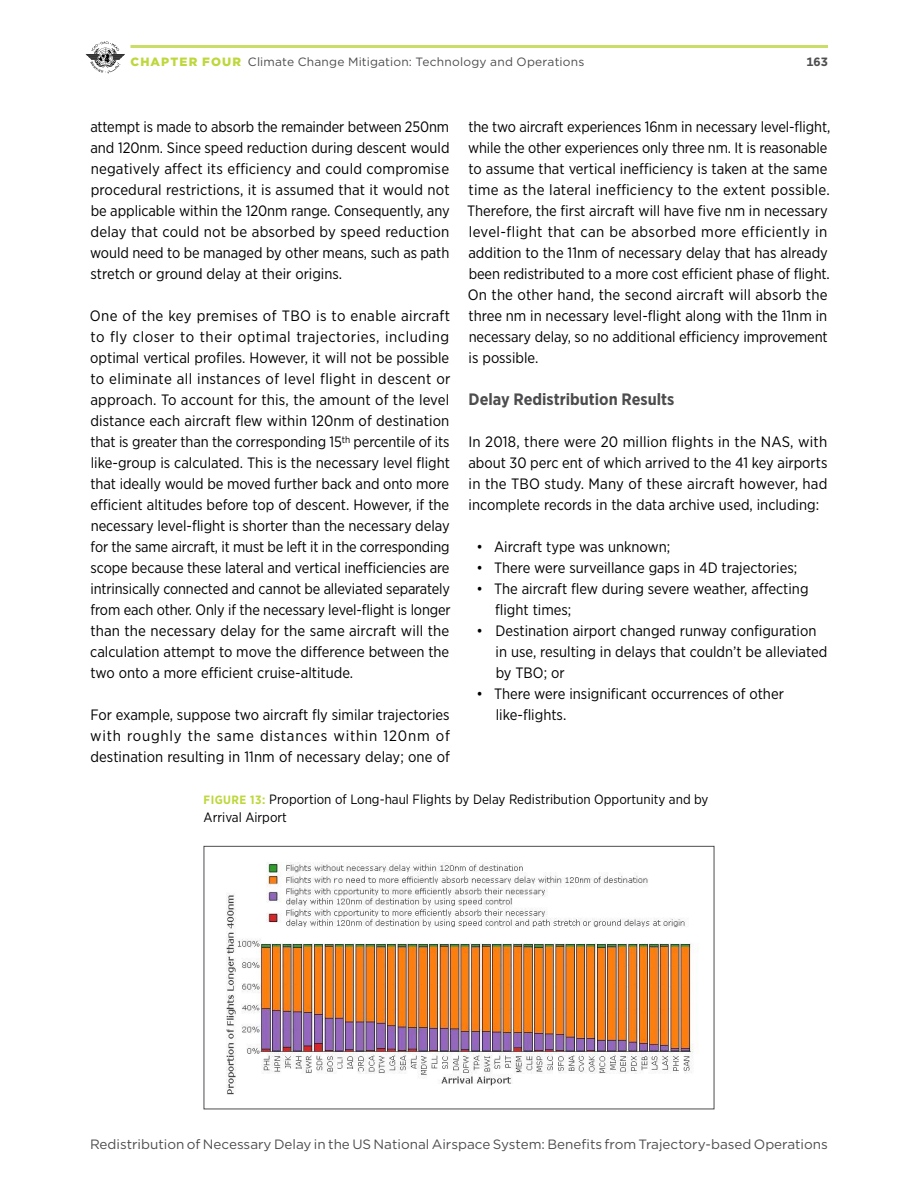
<style>
.page{position:relative;width:918px;height:1188px;background:#fff}
.page>*{position:absolute;margin:0;border:0;box-sizing:border-box;transform-origin:0 0}
.t1{font:700 16.5px "Gotham Narrow";color:#4d4d4f}
.t2{font:15px/21px "Gotham Narrow";color:#000;text-align:justify}
.t3{font:13.5px "Gotham";color:#4d4d4f}
.t4{font:13.5px/18px "Gotham Narrow";color:#000}
.t5{font:12px "Gotham";letter-spacing:.015em;color:#4d4d4f}
.t6{font:700 12px "Gotham";color:#4d4d4f}
.s1{font-weight:900;color:#bed73b}
.s2{font-weight:700;font-size:12px;color:#bed73b}
</style>
<div class="page">
<svg style="left:86px;top:41px;width:39px;height:33px"></svg>
<hr style="left:130px;top:45px;width:698px;height:3px;background:#cadd66">
<img style="left:226px;top:862px;width:473px;height:233px">
<div style="left:204px;top:846px;width:510px;height:263px;border:1px solid #4d4d4f"></div>
<p class="t5" style="left:130px;top:54px;width:455px"><span class="s1">CHAPTER FOUR</span> Climate Change Mitigation: Technology and Operations</p>
<p class="t6" style="left:806px;top:54px;width:23px">163</p>
<p class="t2" style="left:90px;top:116px;width:361px">attempt is made to absorb the remainder between 250nm and 120nm. Since speed reduction during descent would negatively affect its efficiency and could compromise procedural restrictions, it is assumed that it would not be applicable within the 120nm range. Consequently, any delay that could not be absorbed by speed reduction would need to be managed by other means, such as path stretch or ground delay at their origins.</p>
<p class="t2" style="left:90px;top:305px;width:362px">One of the key premises of TBO is to enable aircraft to fly closer to their optimal trajectories, including optimal vertical profiles. However, it will not be possible to eliminate all instances of level flight in descent or approach. To account for this, the amount of the level distance each aircraft flew within 120nm of destination that is greater than the corresponding 15<sup>th</sup> percentile of its like-group is calculated. This is the necessary level flight that ideally would be moved further back and onto more efficient altitudes before top of descent. However, if the necessary level-flight is shorter than the necessary delay for the same aircraft, it must be left it in the corresponding scope because these lateral and vertical inefficiencies are intrinsically connected and cannot be alleviated separately from each other. Only if the necessary level-flight is longer than the necessary delay for the same aircraft will the calculation attempt to move the difference between the two onto a more efficient cruise-altitude.</p>
<p class="t2" style="left:90px;top:704px;width:361px">For example, suppose two aircraft fly similar trajectories with roughly the same distances within 120nm of destination resulting in 11nm of necessary delay; one of</p>
<p class="t2" style="left:467px;top:116px;width:365px;text-align:left">the two aircraft experiences 16nm in necessary level-flight, while the other experiences only three nm. It is reasonable to assume that vertical inefficiency is taken at the same time as the lateral inefficiency to the extent possible.<br>Therefore, the first aircraft will have five nm in necessary level-flight that can be absorbed more efficiently in addition to the 11nm of necessary delay that has already been redistributed to a more cost efficient phase of flight.<br>On the other hand, the second aircraft will absorb the three nm in necessary level-flight along with the 11nm in necessary delay, so no additional efficiency improvement is possible.</p>
<p class="t1" style="left:469px;top:389px;width:207px">Delay Redistribution Results</p>
<p class="t2" style="left:468px;top:431px;width:361px">In 2018, there were 20 million flights in the NAS, with about 30 perc ent of which arrived to the 41 key airports in the TBO study. Many of these aircraft however, had incomplete records in the data archive used, including:</p>
<p class="t2" style="left:477px;top:536px;width:195px">• Aircraft type was unknown;</p>
<p class="t2" style="left:477px;top:557px;width:322px">• There were surveillance gaps in 4D trajectories;</p>
<p class="t2" style="left:495px;top:578px;width:315px;text-indent:-19px">• The aircraft flew during severe weather, affecting flight times;</p>
<p class="t2" style="left:496px;top:620px;width:333px;text-align:left;text-indent:-19px">• Destination airport changed runway configuration in use, resulting in delays that couldn’t be alleviated by TBO; or</p>
<p class="t2" style="left:496px;top:683px;width:290px;text-indent:-19px">• There were insignificant occurrences of other like-flights.</p>
<p class="t4" style="left:204px;top:790px;width:506px"><span class="s2">FIGURE 13:</span> Proportion of Long-haul Flights by Delay Redistribution Opportunity and by<br>Arrival Airport</p>
<p class="t3" style="left:90px;top:1136px;width:739px">Redistribution of Necessary Delay in the US National Airspace System: Benefits from Trajectory-based Operations</p>
</div>
